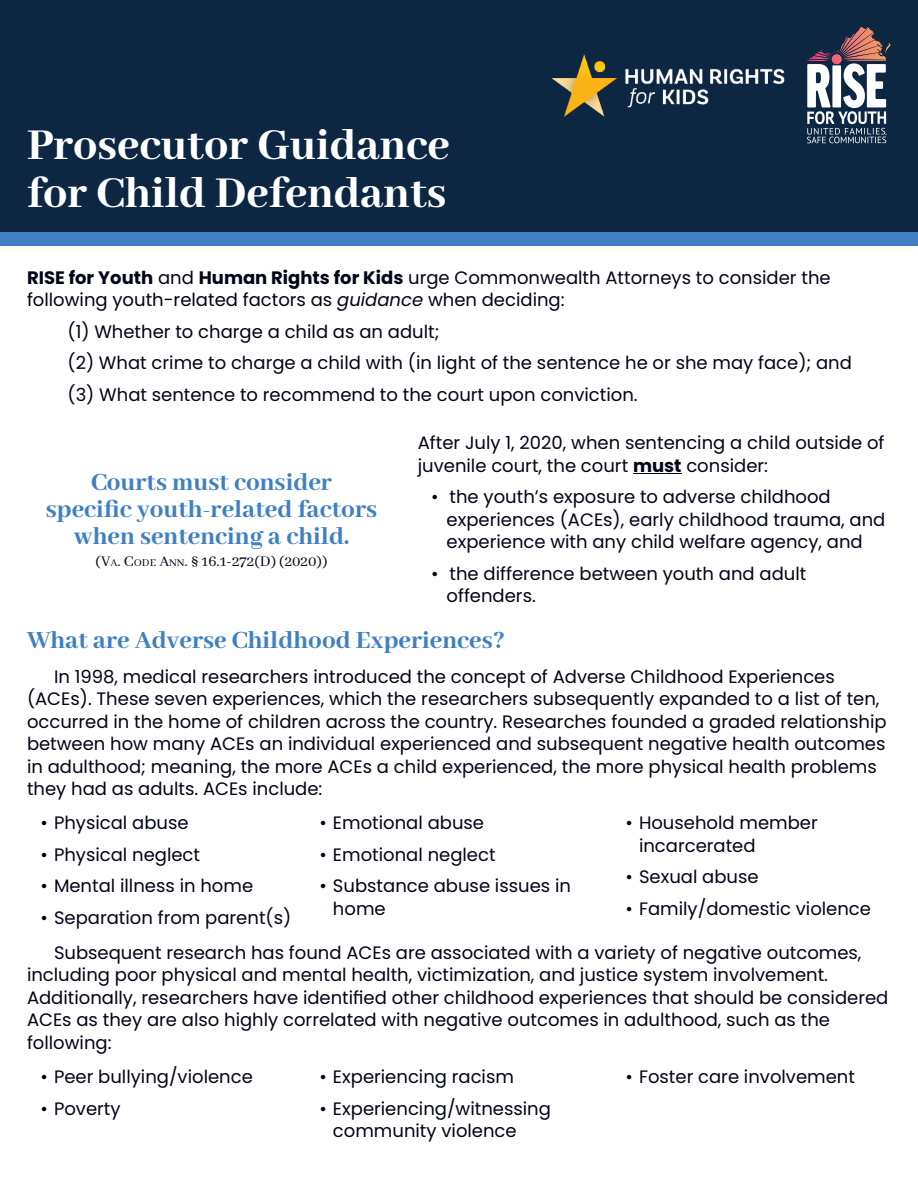
<style>
.page{position:relative;width:918px;height:1188px;background:#fff}
.page>*{position:absolute;margin:0;border:0;box-sizing:border-box;transform-origin:0 0}
.t1{font:800 48px/48px "Abhaya Libre";color:#fff}
.t2{font:800 27px/27px "Abhaya Libre";color:#3e80c3;text-align:center}
.t3{font:18px/22.5px "Poppins";color:#000516}
.t4{font:16.5px "Abhaya Libre";color:#000516}
.s1{font-weight:700}
.s2{font-style:italic}
.s3{font-size:11.85px}
</style>
<div class="page">
<div style="left:0;top:0;width:918px;height:239px;background:#0d2642"></div>
<img style="left:551px;top:54px;width:234px;height:63px">
<div style="left:0;top:233px;width:918px;height:13px;background:#3e80c3"></div>
<svg style="left:807px;top:27px;width:84px;height:116px"></svg>
<hr style="left:633px;top:473px;width:49px;height:1px;background:#000516">
<h1 class="t1" style="left:27px;top:123px;width:424px">Prosecutor Guidance for Child Defendants</h1>
<p class="t3" style="left:27px;top:266px;width:805px"><span class="s1">RISE for Youth</span> and <span class="s1">Human Rights for Kids</span> urge Commonwealth Attorneys to consider the following youth-related factors as <span class="s2">guidance</span> when deciding:</p>
<p class="t3" style="left:67px;top:316px;width:786px;line-height:31.5px">(1) Whether to charge a child as an adult;<br>(2) What crime to charge a child with (in light of the sentence he or she may face); and (3) What sentence to recommend to the court upon conviction.</p>
<p class="t3" style="left:418px;top:432px;width:468px">After July 1, 2020, when sentencing a child outside of juvenile court, the court <span class="s1">must</span> consider:</p>
<p class="t3" style="left:447px;top:486px;width:440px;text-indent:-15px">• the youth’s exposure to adverse childhood experiences (ACEs), early childhood trauma, and experience with any child welfare agency, and</p>
<p class="t3" style="left:447px;top:562px;width:361px;text-indent:-15px">• the difference between youth and adult offenders.</p>
<h2 class="t2" style="left:27px;top:627px;width:480px">What are Adverse Childhood Experiences?</h2>
<p class="t3" style="left:27px;top:666px;width:861px;text-indent:27px">In 1998, medical researchers introduced the concept of Adverse Childhood Experiences (ACEs). These seven experiences, which the researchers subsequently expanded to a list of ten, occurred in the home of children across the country. Researches founded a graded relationship between how many ACEs an individual experienced and subsequent negative health outcomes in adulthood; meaning, the more ACEs a child experienced, the more physical health problems they had as adults. ACEs include:</p>
<h2 class="t2" style="left:46px;top:470px;width:333px">Courts must consider specific youth-related factors when sentencing a child.</h2>
<p class="t4" style="left:96px;top:553px;width:233px">(V<span class="s3">A</span>. C<span class="s3">ODE</span> A<span class="s3">NN</span>. § 16.1-272(D) (2020))</p>
<p class="t3" style="left:40px;top:812px;width:150px">• Physical abuse</p>
<p class="t3" style="left:40px;top:843px;width:161px">• Physical neglect</p>
<p class="t3" style="left:40px;top:875px;width:214px">• Mental illness in home</p>
<p class="t3" style="left:40px;top:906px;width:252px">• Separation from parent(s)</p>
<p class="t3" style="left:319px;top:812px;width:166px">• Emotional abuse</p>
<p class="t3" style="left:319px;top:843px;width:178px">• Emotional neglect</p>
<p class="t3" style="left:333px;top:875px;width:240px;text-indent:-14px">• Substance abuse issues in home</p>
<p class="t3" style="left:639px;top:812px;width:180px;text-indent:-14px">• Household member incarcerated</p>
<p class="t3" style="left:626px;top:866px;width:135px">• Sexual abuse</p>
<p class="t3" style="left:626px;top:897px;width:247px">• Family/domestic violence</p>
<p class="t3" style="left:27px;top:941px;width:863px;text-indent:27px">Subsequent research has found ACEs are associated with a variety of negative outcomes, including poor physical and mental health, victimization, and justice system involvement.<br>Additionally, researchers have identified other childhood experiences that should be considered ACEs as they are also highly correlated with negative outcomes in adulthood, such as the following:</p>
<p class="t3" style="left:40px;top:1066px;width:214px">• Peer bullying/violence</p>
<p class="t3" style="left:40px;top:1097px;width:82px">• Poverty</p>
<p class="t3" style="left:319px;top:1066px;width:196px">• Experiencing racism</p>
<p class="t3" style="left:333px;top:1097px;width:219px;text-indent:-14px">• Experiencing/witnessing community violence</p>
<p class="t3" style="left:626px;top:1066px;width:231px">• Foster care involvement</p>
</div>
